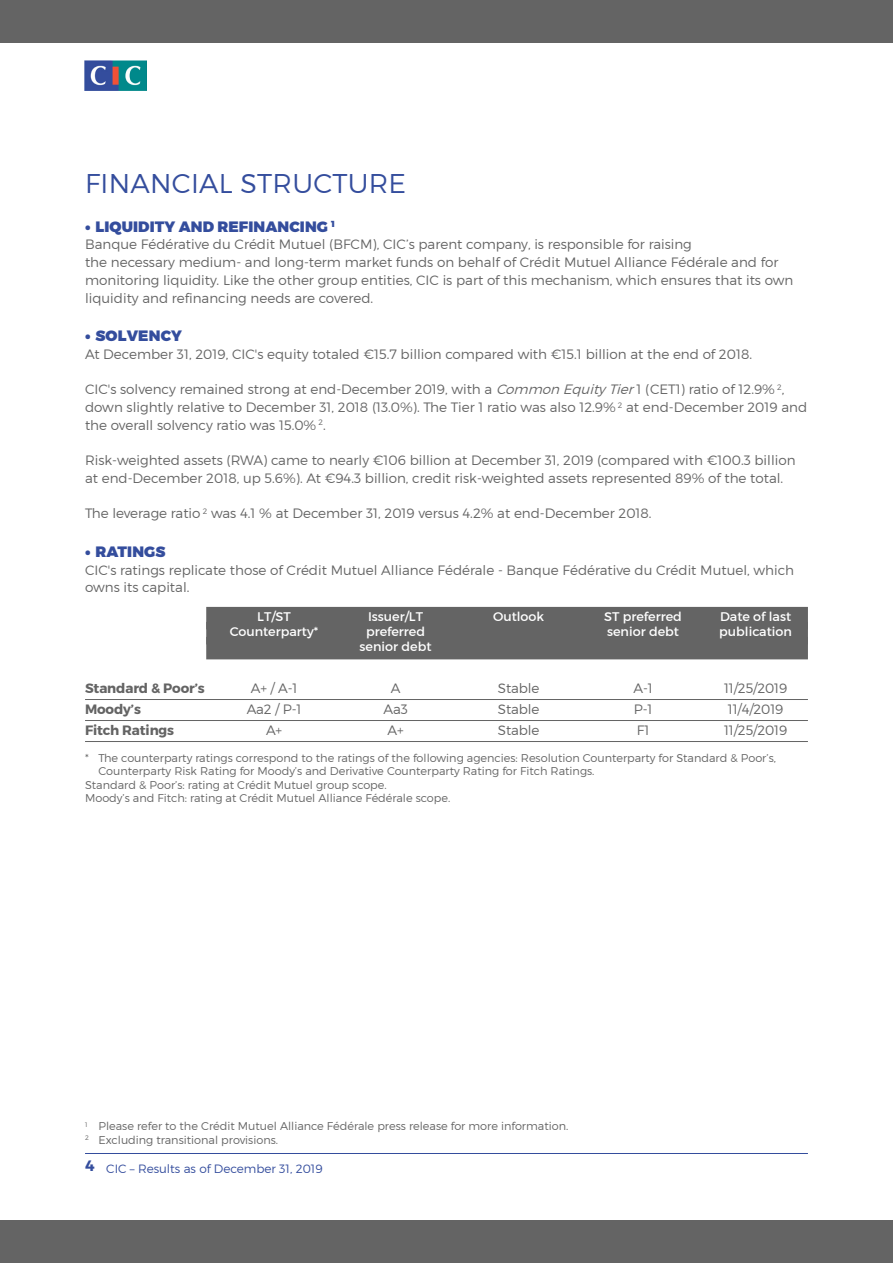
<style>
.page{position:relative;width:893px;height:1263px;background:#fff}
.page>*{position:absolute;margin:0;border:0;box-sizing:border-box;transform-origin:0 0}
.INTER_NIVO_2{font:300 27px "Montserrat";letter-spacing:.01em;color:#344d9d}
.INTERTITEE_NIVO_2{font:900 15px "Montserrat";letter-spacing:.01em;color:#344d9d}
.BODY{font:300 13.5px/17.7px "Montserrat";color:#646464}
.TABLO_6_COLS_TEXTE{font:300 13.5px "Montserrat";letter-spacing:-.01em;color:#646464}
.TABLO_6_COLS_TEXTE-2{font:700 13.5px "Montserrat";letter-spacing:-.01em;color:#646464}
.TABLO_6_COLS_TITRE{font:12.75px "Montserrat";color:#fff}
.t1{font:300 12px "Montserrat";color:#344d9d}
.FOOT_NOTES{font:300 11.25px/13.5px "Montserrat";color:#646464}
.s1{font-style:italic}
</style>
<div class="page">
<img style="left:84px;top:61px;width:63px;height:30px">
<hr style="left:85px;top:1153px;width:723px;height:1px;background:#344d9d">
<div style="left:0;top:0;width:893px;height:43px;background:#646464"></div>
<div style="left:0;top:1220px;width:893px;height:43px;background:#646464"></div>
<div style="left:206px;top:607px;width:602px;height:22px;background:#646464"></div>
<div style="left:206px;top:622px;width:602px;height:22px;background:#646464"></div>
<div style="left:206px;top:637px;width:602px;height:22px;background:#646464"></div>
<hr style="left:85px;top:699px;width:723px;height:1px;background:#646464">
<hr style="left:85px;top:720px;width:723px;height:1px;background:#646464">
<hr style="left:85px;top:741px;width:723px;height:1px;background:#646464">
<p class="INTER_NIVO_2" style="left:85px;top:167px;width:322px">FINANCIAL STRUCTURE</p>
<p class="INTERTITEE_NIVO_2" style="left:85px;top:217px;width:251px">• LIQUIDITY AND REFINANCING <sup>1</sup></p>
<p class="BODY" style="left:85px;top:236px;width:710px">Banque Fédérative du Crédit Mutuel (BFCM), CIC’s parent company, is responsible for raising<br>the necessary medium- and long-term market funds on behalf of Crédit Mutuel Alliance Fédérale and for monitoring liquidity. Like the other group entities, CIC is part of this mechanism, which ensures that its own liquidity and refinancing needs are covered.</p>
<p class="INTERTITEE_NIVO_2" style="left:85px;top:327px;width:98px">• SOLVENCY</p>
<p class="BODY" style="left:85px;top:345px;width:668px">At December 31, 2019, CIC's equity totaled €15.7 billion compared with €15.1 billion at the end of 2018.</p>
<p class="BODY" style="left:85px;top:380px;width:724px">CIC's solvency remained strong at end-December 2019, with a <span class="s1">Common Equity Tier</span>1 (CET1) ratio of 12.9% <sup>2</sup>, down slightly relative to December 31, 2018 (13.0%). The Tier 1 ratio was also 12.9% <sup>2</sup> at end-December 2019 and the overall solvency ratio was 15.0% <sup>2</sup>.</p>
<p class="BODY" style="left:85px;top:451px;width:712px">Risk-weighted assets (RWA) came to nearly €106 billion at December 31, 2019 (compared with €100.3 billion at end-December 2018, up 5.6%). At €94.3 billion, credit risk-weighted assets represented 89% of the total.</p>
<p class="BODY" style="left:85px;top:504px;width:568px">The leverage ratio <sup>2</sup> was 4.1 % at December 31, 2019 versus 4.2% at end-December 2018.</p>
<p class="INTERTITEE_NIVO_2" style="left:85px;top:542px;width:82px">• RATINGS</p>
<p class="BODY" style="left:85px;top:561px;width:711px">CIC's ratings replicate those of Crédit Mutuel Alliance Fédérale - Banque Fédérative du Crédit Mutuel, which owns its capital.</p>
<p class="TABLO_6_COLS_TITRE" style="left:257px;top:608px;width:35px">LT/ST</p>
<p class="TABLO_6_COLS_TITRE" style="left:368px;top:608px;width:57px">Issuer/LT</p>
<p class="TABLO_6_COLS_TITRE" style="left:493px;top:608px;width:53px">Outlook</p>
<p class="TABLO_6_COLS_TITRE" style="left:604px;top:608px;width:79px">ST preferred</p>
<p class="TABLO_6_COLS_TITRE" style="left:720px;top:608px;width:73px">Date of last</p>
<p class="TABLO_6_COLS_TITRE" style="left:230px;top:623px;width:90px">Counterparty*</p>
<p class="TABLO_6_COLS_TITRE" style="left:366px;top:623px;width:61px">preferred</p>
<p class="TABLO_6_COLS_TITRE" style="left:607px;top:623px;width:73px">senior debt</p>
<p class="TABLO_6_COLS_TITRE" style="left:719px;top:623px;width:74px">publication</p>
<p class="TABLO_6_COLS_TITRE" style="left:360px;top:638px;width:73px">senior debt</p>
<p class="TABLO_6_COLS_TEXTE-2" style="left:85px;top:680px;width:121px">Standard &amp; Poor’s</p>
<p class="TABLO_6_COLS_TEXTE" style="left:251px;top:680px;width:48px">A+ / A-1</p>
<p class="TABLO_6_COLS_TEXTE" style="left:391px;top:680px;width:11px">A</p>
<p class="TABLO_6_COLS_TEXTE" style="left:498px;top:680px;width:43px">Stable</p>
<p class="TABLO_6_COLS_TEXTE" style="left:633px;top:680px;width:21px">A-1</p>
<p class="TABLO_6_COLS_TEXTE" style="left:724px;top:680px;width:65px">11/25/2019</p>
<p class="TABLO_6_COLS_TEXTE-2" style="left:85px;top:701px;width:57px">Moody’s</p>
<p class="TABLO_6_COLS_TEXTE" style="left:247px;top:701px;width:56px">Aa2 / P-1</p>
<p class="TABLO_6_COLS_TEXTE" style="left:383px;top:701px;width:26px">Aa3</p>
<p class="TABLO_6_COLS_TEXTE" style="left:498px;top:701px;width:43px">Stable</p>
<p class="TABLO_6_COLS_TEXTE" style="left:634px;top:701px;width:20px">P-1</p>
<p class="TABLO_6_COLS_TEXTE" style="left:728px;top:701px;width:57px">11/4/2019</p>
<p class="TABLO_6_COLS_TEXTE-2" style="left:85px;top:722px;width:91px">Fitch Ratings</p>
<p class="TABLO_6_COLS_TEXTE" style="left:266px;top:722px;width:18px">A+</p>
<p class="TABLO_6_COLS_TEXTE" style="left:388px;top:722px;width:18px">A+</p>
<p class="TABLO_6_COLS_TEXTE" style="left:498px;top:722px;width:43px">Stable</p>
<p class="TABLO_6_COLS_TEXTE" style="left:637px;top:722px;width:14px">F1</p>
<p class="TABLO_6_COLS_TEXTE" style="left:724px;top:722px;width:65px">11/25/2019</p>
<p class="FOOT_NOTES" style="left:99px;top:751px;width:679px;text-indent:-13px">* The counterparty ratings correspond to the ratings of the following agencies: Resolution Counterparty for Standard &amp; Poor’s,<br>Counterparty Risk Rating for Moody’s and Derivative Counterparty Rating for Fitch Ratings.</p>
<p class="FOOT_NOTES" style="left:85px;top:778px;width:303px">Standard &amp; Poor’s: rating at Crédit Mutuel group scope.</p>
<p class="FOOT_NOTES" style="left:85px;top:791px;width:367px">Moody’s and Fitch: rating at Crédit Mutuel Alliance Fédérale scope.</p>
<p class="FOOT_NOTES" style="left:85px;top:1119px;width:485px"><sup>1</sup> Please refer to the Crédit Mutuel Alliance Fédérale press release for more information.</p>
<p class="FOOT_NOTES" style="left:85px;top:1133px;width:195px"><sup>2</sup> Excluding transitional provisions.</p>
<p class="t1" style="left:85px;top:1161px;width:239px"><sup>4</sup> CIC – Results as of December 31, 2019</p>
</div>
